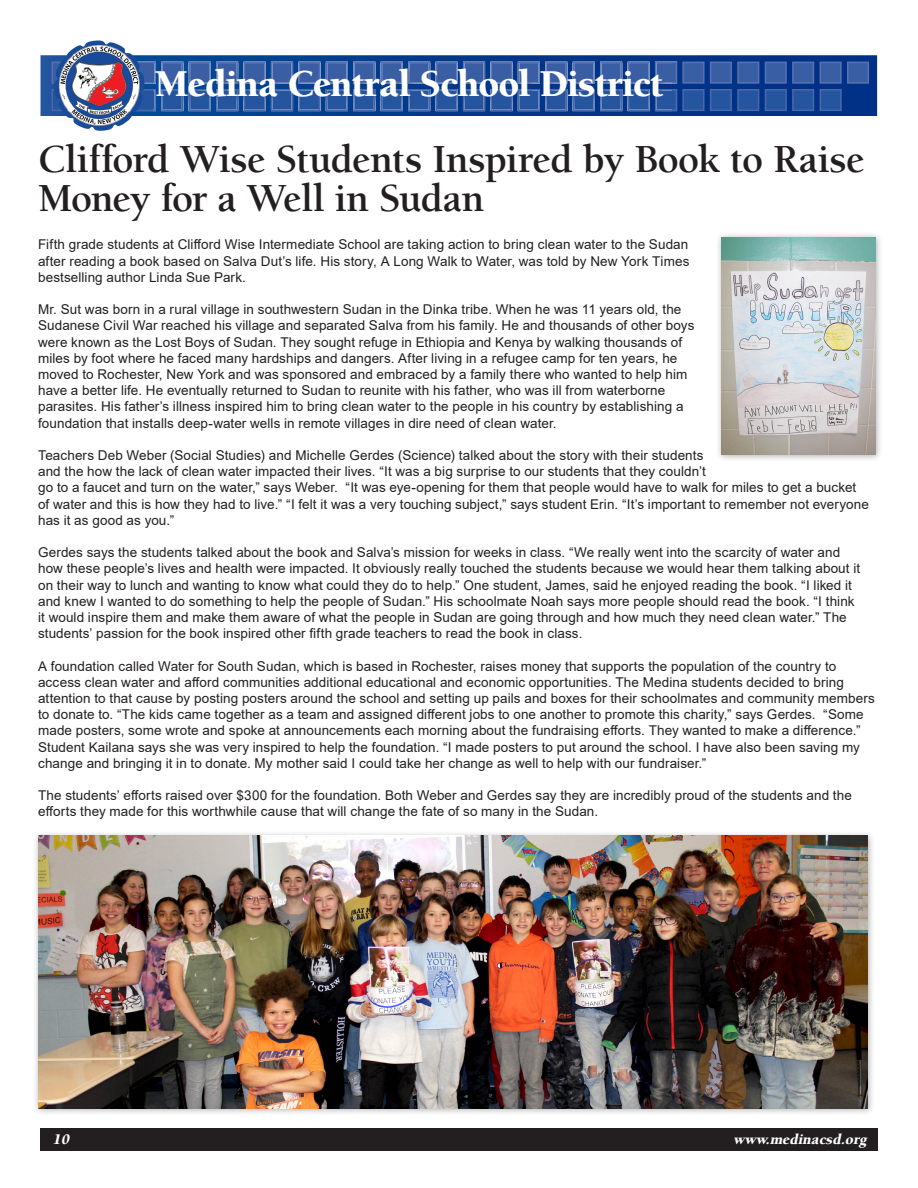
<style>
.page{position:relative;width:918px;height:1188px;background:#fff}
.page>*{position:absolute;margin:0;border:0;box-sizing:border-box;transform-origin:0 0}
.t1{font:700 40.5px/39px "Berkeley";letter-spacing:-.02em;color:#231f20}
.t2{font:900 39px "Berkeley";letter-spacing:-.025em;color:#fff}
.t3{font:italic 900 15px "Berkeley";color:#fff}
.t4{font:13.5px/16.2px "Arial";letter-spacing:.005em;color:#231f20}
</style>
<div class="page">
<div style="left:40px;top:1129px;width:838px;height:22px;background:#231f20"></div>
<img style="left:40px;top:55px;width:837px;height:61px">
<svg style="left:189px;top:62px;width:49px;height:1px"></svg>
<svg style="left:244px;top:62px;width:76px;height:1px"></svg>
<svg style="left:326px;top:62px;width:49px;height:1px"></svg>
<svg style="left:381px;top:62px;width:49px;height:1px"></svg>
<svg style="left:436px;top:62px;width:76px;height:1px"></svg>
<svg style="left:518px;top:62px;width:49px;height:1px"></svg>
<svg style="left:573px;top:62px;width:49px;height:1px"></svg>
<svg style="left:628px;top:62px;width:131px;height:49px;background:#29529c"></svg>
<svg style="left:765px;top:62px;width:49px;height:49px;background:#2b549d"></svg>
<svg style="left:820px;top:62px;width:49px;height:49px;background:#224c98"></svg>
<img style="left:183px;top:63px;width:489px;height:51px">
<svg style="left:52px;top:40px;width:131px;height:91px"></svg>
<img style="left:153px;top:89px;width:3px;height:22px">
<img style="left:161px;top:63px;width:22px;height:21px">
<img style="left:161px;top:89px;width:22px;height:22px">
<img style="left:189px;top:63px;width:22px;height:21px">
<img style="left:189px;top:89px;width:22px;height:22px">
<img style="left:216px;top:63px;width:22px;height:21px">
<img style="left:216px;top:89px;width:22px;height:22px">
<img style="left:244px;top:63px;width:22px;height:21px">
<img style="left:244px;top:89px;width:22px;height:22px">
<img style="left:271px;top:63px;width:22px;height:21px">
<img style="left:271px;top:89px;width:22px;height:22px">
<img style="left:298px;top:63px;width:22px;height:21px">
<img style="left:298px;top:89px;width:22px;height:22px">
<img style="left:326px;top:63px;width:22px;height:21px">
<img style="left:326px;top:89px;width:22px;height:22px">
<img style="left:353px;top:63px;width:22px;height:21px">
<img style="left:353px;top:89px;width:22px;height:22px">
<img style="left:381px;top:63px;width:22px;height:21px">
<img style="left:381px;top:89px;width:22px;height:22px">
<img style="left:408px;top:63px;width:22px;height:21px">
<img style="left:408px;top:89px;width:22px;height:22px">
<img style="left:436px;top:63px;width:22px;height:21px">
<img style="left:436px;top:89px;width:22px;height:22px">
<img style="left:463px;top:63px;width:22px;height:21px">
<img style="left:463px;top:89px;width:22px;height:22px">
<img style="left:490px;top:63px;width:22px;height:21px">
<img style="left:490px;top:89px;width:22px;height:22px">
<img style="left:518px;top:63px;width:22px;height:21px">
<img style="left:518px;top:89px;width:22px;height:22px">
<img style="left:545px;top:63px;width:22px;height:21px">
<img style="left:545px;top:89px;width:22px;height:22px">
<img style="left:573px;top:63px;width:22px;height:21px">
<img style="left:573px;top:89px;width:22px;height:22px">
<img style="left:600px;top:63px;width:22px;height:21px">
<img style="left:600px;top:89px;width:22px;height:22px">
<img style="left:628px;top:63px;width:22px;height:21px">
<img style="left:628px;top:89px;width:22px;height:22px">
<img style="left:655px;top:63px;width:17px;height:21px">
<img style="left:655px;top:89px;width:17px;height:22px">
<div style="left:33px;top:831px;width:843px;height:285px;background:#231f20;opacity:.35"></div>
<img style="left:38px;top:836px;width:830px;height:272px">
<div style="left:716px;top:232px;width:167px;height:230px;background:#231f20;opacity:.35"></div>
<img style="left:721px;top:237px;width:154px;height:217px">
<h2 class="t2" style="left:155px;top:64px;width:510px">Medina Central School District</h2>
<p class="t1" style="left:38px;top:141px;width:828px">Clifford Wise Students Inspired by Book to Raise<br>Money for a Well in Sudan</p>
<p class="t4" style="left:38px;top:236px;width:653px;text-align:justify">Fifth grade students at Clifford Wise Intermediate School are taking action to bring clean water to the Sudan after reading a book based on Salva Dut’s life. His story, A Long Walk to Water, was told by New York Times bestselling author Linda Sue Park.</p>
<p class="t4" style="left:38px;top:301px;width:658px">Mr. Sut was born in a rural village in southwestern Sudan in the Dinka tribe. When he was 11 years old, the Sudanese Civil War reached his village and separated Salva from his family. He and thousands of other boys were known as the Lost Boys of Sudan. They sought refuge in Ethiopia and Kenya by walking thousands of miles by foot where he faced many hardships and dangers. After living in a refugee camp for ten years, he moved to Rochester, New York and was sponsored and embraced by a family there who wanted to help him have a better life. He eventually returned to Sudan to reunite with his father, who was ill from waterborne parasites. His father’s illness inspired him to bring clean water to the people in his country by establishing a foundation that installs deep-water wells in remote villages in dire need of clean water.</p>
<p class="t4" style="left:38px;top:447px;width:832px">Teachers Deb Weber (Social Studies) and Michelle Gerdes (Science) talked about the story with their students<br>and the how the lack of clean water impacted their lives. “It was a big surprise to our students that they couldn’t<br>go to a faucet and turn on the water,” says Weber. “It was eye-opening for them that people would have to walk for miles to get a bucket of water and this is how they had to live.” “I felt it was a very touching subject,” says student Erin. “It’s important to remember not everyone has it as good as you.”</p>
<p class="t4" style="left:38px;top:544px;width:824px">Gerdes says the students talked about the book and Salva’s mission for weeks in class. “We really went into the scarcity of water and how these people’s lives and health were impacted. It obviously really touched the students because we would hear them talking about it on their way to lunch and wanting to know what could they do to help.” One student, James, said he enjoyed reading the book. “I liked it and knew I wanted to do something to help the people of Sudan.” His schoolmate Noah says more people should read the book. “I think it would inspire them and make them aware of what the people in Sudan are going through and how much they need clean water.” The students’ passion for the book inspired other fifth grade teachers to read the book in class.</p>
<p class="t4" style="left:38px;top:658px;width:838px">A foundation called Water for South Sudan, which is based in Rochester, raises money that supports the population of the country to access clean water and afford communities additional educational and economic opportunities. The Medina students decided to bring attention to that cause by posting posters around the school and setting up pails and boxes for their schoolmates and community members to donate to. “The kids came together as a team and assigned different jobs to one another to promote this charity,” says Gerdes. “Some made posters, some wrote and spoke at announcements each morning about the fundraising efforts. They wanted to make a difference.” Student Kailana says she was very inspired to help the foundation. “I made posters to put around the school. I have also been saving my change and bringing it in to donate. My mother said I could take her change as well to help with our fundraiser.”</p>
<p class="t4" style="left:38px;top:787px;width:815px">The students’ efforts raised over $300 for the foundation. Both Weber and Gerdes say they are incredibly proud of the students and the efforts they made for this worthwhile cause that will change the fate of so many in the Sudan.</p>
<p class="t3" style="left:52px;top:1131px;width:22px">10</p>
<p class="t3" style="left:733px;top:1131px;width:135px">www.medinacsd.org</p>
</div>
